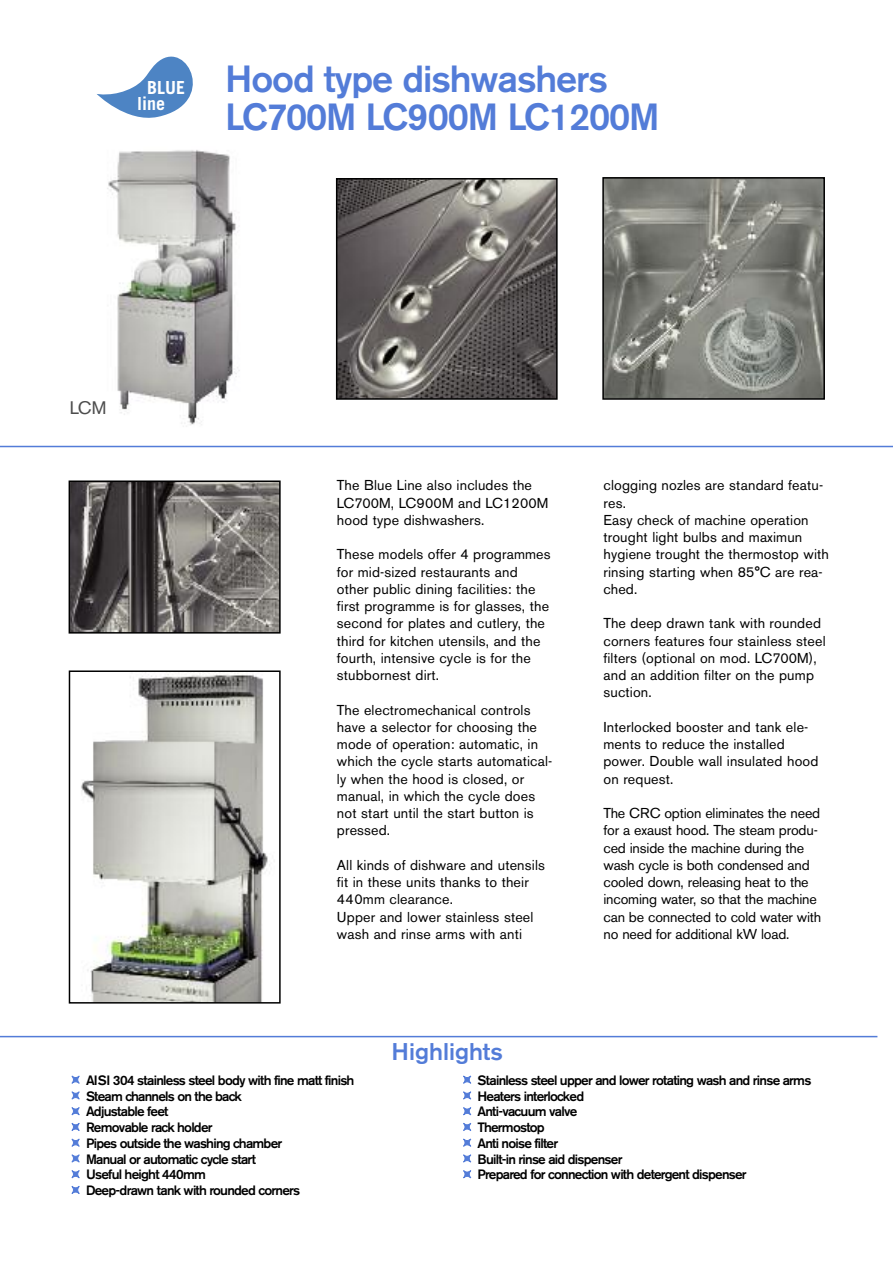
<style>
.page{position:relative;width:893px;height:1263px;background:#fff}
.page>*{position:absolute;margin:0;border:0;box-sizing:border-box;transform-origin:0 0}
.t1{font:500 37.5px/37.5px "Akzidenz Grotesk BE";letter-spacing:-.03em;color:#537cd8}
.t2{font:500 24px "Akzidenz Grotesk BE";color:#537cd8}
.t3{font:700 18px/15.8px "Trade Gothic";color:#fff}
.t4{font:18px "Akzidenz Grotesk BE";color:#4d4d4d}
.t5{font:14.25px/17.2px "Akzidenz Grotesk BE";letter-spacing:.01em;color:#000}
.t6{font:14.25px/17.2px "Akzidenz Grotesk BE";letter-spacing:-.015em;color:#000}
.t7{font:500 13.5px/15.8px "Akzidenz Grotesk BE";letter-spacing:-.055em;color:#000}
</style>
<div class="page">
<hr style="left:0;top:446px;width:893px;height:1px;background:#537cd8">
<hr style="left:0;top:1036px;width:877px;height:1px;background:#537cd8">
<img style="left:107px;top:150px;width:133px;height:275px">
<img style="left:605px;top:180px;width:217px;height:217px">
<div style="left:602px;top:177px;width:223px;height:223px;border:2px solid #000"></div>
<img style="left:339px;top:181px;width:216px;height:216px">
<div style="left:336px;top:178px;width:222px;height:222px;border:2px solid #000"></div>
<img style="left:72px;top:483px;width:206px;height:148px">
<div style="left:69px;top:480px;width:212px;height:154px;border:2px solid #000"></div>
<img style="left:81px;top:673px;width:189px;height:327px">
<div style="left:69px;top:670px;width:212px;height:333px;border:2px solid #000"></div>
<svg style="left:97px;top:57px;width:96px;height:61px"></svg>
<p class="t3" style="left:137px;top:81px;width:50px;text-indent:10px">BLUE line</p>
<h1 class="t1" style="left:225px;top:63px;width:436px">Hood type dishwashers<br>LC700M LC900M LC1200M</h1>
<p class="t4" style="left:70px;top:401px;width:38px">LCM</p>
<p class="t5" style="left:337px;top:478px;width:213px">The Blue Line also includes the<br>LC700M, LC900M and LC1200M hood type dishwashers.</p>
<p class="t5" style="left:337px;top:547px;width:215px">These models offer 4 programmes for mid-sized restaurants and other public dining facilities: the first programme is for glasses, the second for plates and cutlery, the third for kitchen utensils, and the fourth, intensive cycle is for the stubbornest dirt.</p>
<p class="t5" style="left:337px;top:702px;width:217px">The electromechanical controls have a selector for choosing the mode of operation: automatic, in which the cycle starts automatical&shy;ly when the hood is closed, or manual, in which the cycle does not start until the start button is pressed.</p>
<p class="t5" style="left:337px;top:858px;width:210px">All kinds of dishware and utensils fit in these units thanks to their<br>440mm clearance.<br>Upper and lower stainless steel wash and rinse arms with anti</p>
<h2 class="t2" style="left:392px;top:1043px;width:113px">Highlights</h2>
<p class="t5" style="left:603px;top:478px;width:227px">clogging nozles are standard featu&shy;res.<br>Easy check of machine operation trought light bulbs and maximun hygiene trought the thermostop with rinsing starting when 85°C are rea&shy;ched.</p>
<p class="t5" style="left:603px;top:616px;width:224px">The deep drawn tank with rounded corners features four stainless steel filters (optional on mod. LC700M), and an addition filter on the pump suction.</p>
<p class="t5" style="left:603px;top:720px;width:216px">Interlocked booster and tank ele&shy;ments to reduce the installed power. Double wall insulated hood on request.</p>
<p class="t6" style="left:603px;top:806px;width:219px">The CRC option eliminates the need for a exaust hood. The steam produ&shy;ced inside the machine during the wash cycle is both condensed and cooled down, releasing heat to the incoming water, so that the machine can be connected to cold water with no need for additional kW load.</p>
<p class="t7" style="left:86px;top:1073px;width:270px">AISI 304 stainless steel body with fine matt finish<br>Steam channels on the back<br>Adjustable feet<br>Removable rack holder<br>Pipes outside the washing chamber<br>Manual or automatic cycle start<br>Useful height 440mm<br>Deep-drawn tank with rounded corners</p>
<p class="t7" style="left:477px;top:1073px;width:335px">Stainless steel upper and lower rotating wash and rinse arms<br>Heaters interlocked<br>Anti-vacuum valve<br>Thermostop<br>Anti noise filter<br>Built-in rinse aid dispenser<br>Prepared for connection with detergent dispenser</p>
</div>
